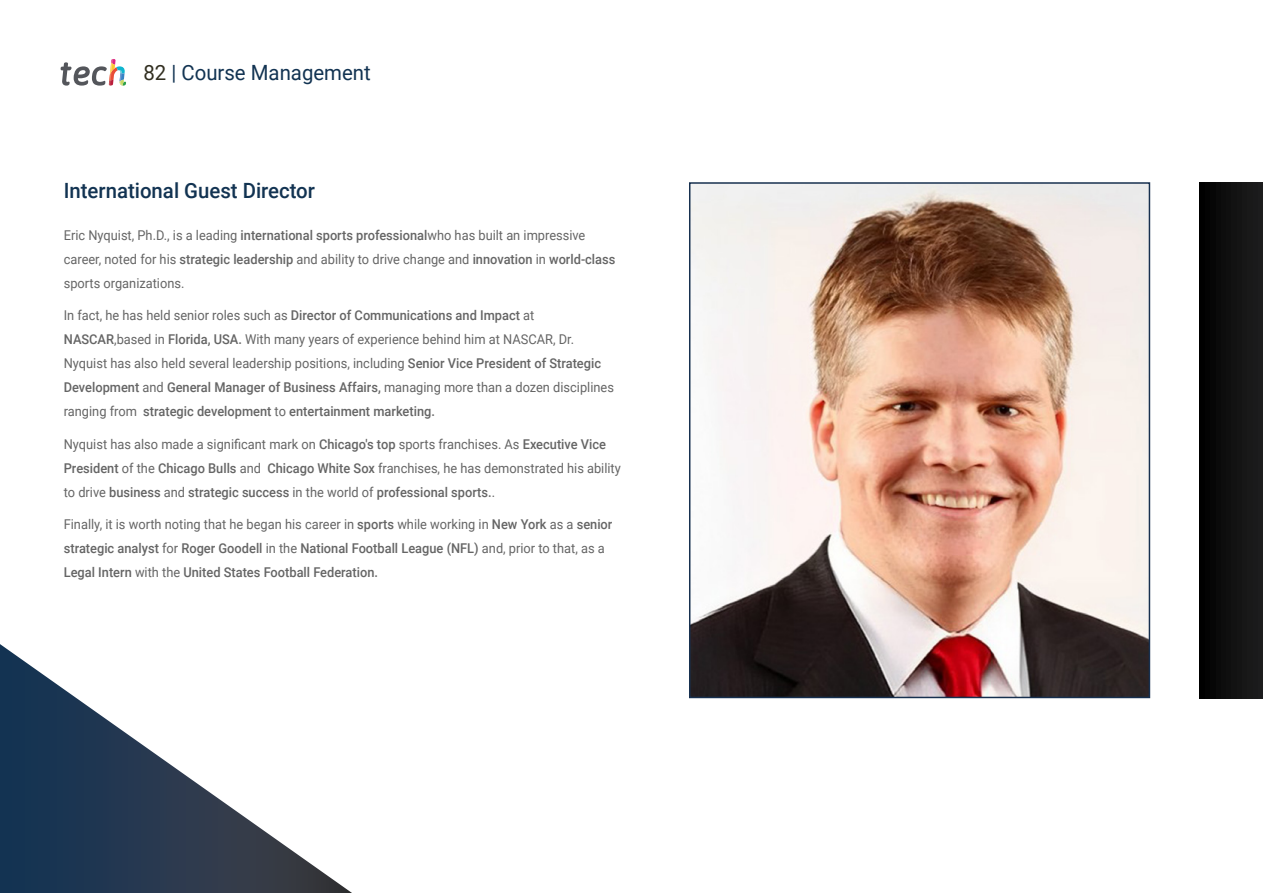
<style>
.page{position:relative;width:1263px;height:893px;background:#fff}
.page>*{position:absolute;margin:0;border:0;box-sizing:border-box;transform-origin:0 0}
.t1{font:500 21px "Roboto";color:#123352}
.t2{font:21px "Roboto";color:#123352}
.t3{font:13.5px/24px "Roboto";color:#656565;scale:.95 1}
.t4{font:500 13.5px/24px "Roboto";color:#656565;scale:.95 1}
.s1{color:#312e20}
.s2{font-weight:500}
.s3{font-weight:400}
</style>
<div class="page">
<div style="left:1199px;top:182px;width:64px;height:516px;background:linear-gradient(to right,#000,#1e1e1f)"></div>
<svg style="left:0;top:644px;width:352px;height:249px"></svg>
<img style="left:692px;top:185px;width:455px;height:510px">
<div style="left:689px;top:182px;width:461px;height:516px;border:2px solid #17304f"></div>
<svg style="left:61px;top:59px;width:65px;height:27px"></svg>
<h1 class="t2" style="left:144px;top:57px;width:229px"><span class="s1">82</span> | Course Management</h1>
<h1 class="t1" style="left:64px;top:176px;width:253px">International Guest Director</h1>
<p class="t3" style="left:64px;top:222px;width:582px">Eric Nyquist, Ph.D., is a leading <span class="s2">international sports professional</span>who has built an impressive career, noted for his <span class="s2">strategic leadership</span> and ability to drive change and <span class="s2">innovation</span> in <span class="s2">world-class </span>sports organizations.</p>
<p class="t3" style="left:64px;top:303px;width:581px">In fact, he has held senior roles such as <span class="s2">Director of Communications and Impact</span> at <span class="s2">NASCAR</span>,based in <span class="s2">Florida, USA.</span> With many years of experience behind him at NASCAR, Dr.<br>Nyquist has also held several leadership positions, including <span class="s2">Senior Vice President of Strategic Development</span> and <span class="s2">General Manager of Business Affairs,</span> managing more than a dozen disciplines ranging from <span class="s2">strategic development</span> to <span class="s2">entertainment marketing.</span></p>
<p class="t3" style="left:64px;top:431px;width:588px">Nyquist has also made a significant mark on <span class="s2">Chicago's top</span> sports franchises. As <span class="s2">Executive Vice<br>President</span> of the <span class="s2">Chicago Bulls</span> and <span class="s2">Chicago White Sox</span> franchises, he has demonstrated his ability to drive <span class="s2">business</span> and <span class="s2">strategic success</span> in the world of <span class="s2">professional sports.</span>.</p>
<p class="t4" style="left:64px;top:512px;width:579px"><span class="s3">Finally, it is worth noting that he began his career in</span> sports <span class="s3">while working in</span> New York <span class="s3">as a</span> senior strategic analyst <span class="s3">for</span> Roger Goodell <span class="s3">in the</span> National Football League (NFL) <span class="s3">and, prior to that, as a<br></span>Legal Intern <span class="s3">with the</span> United States Football Federation.</p>
</div>
